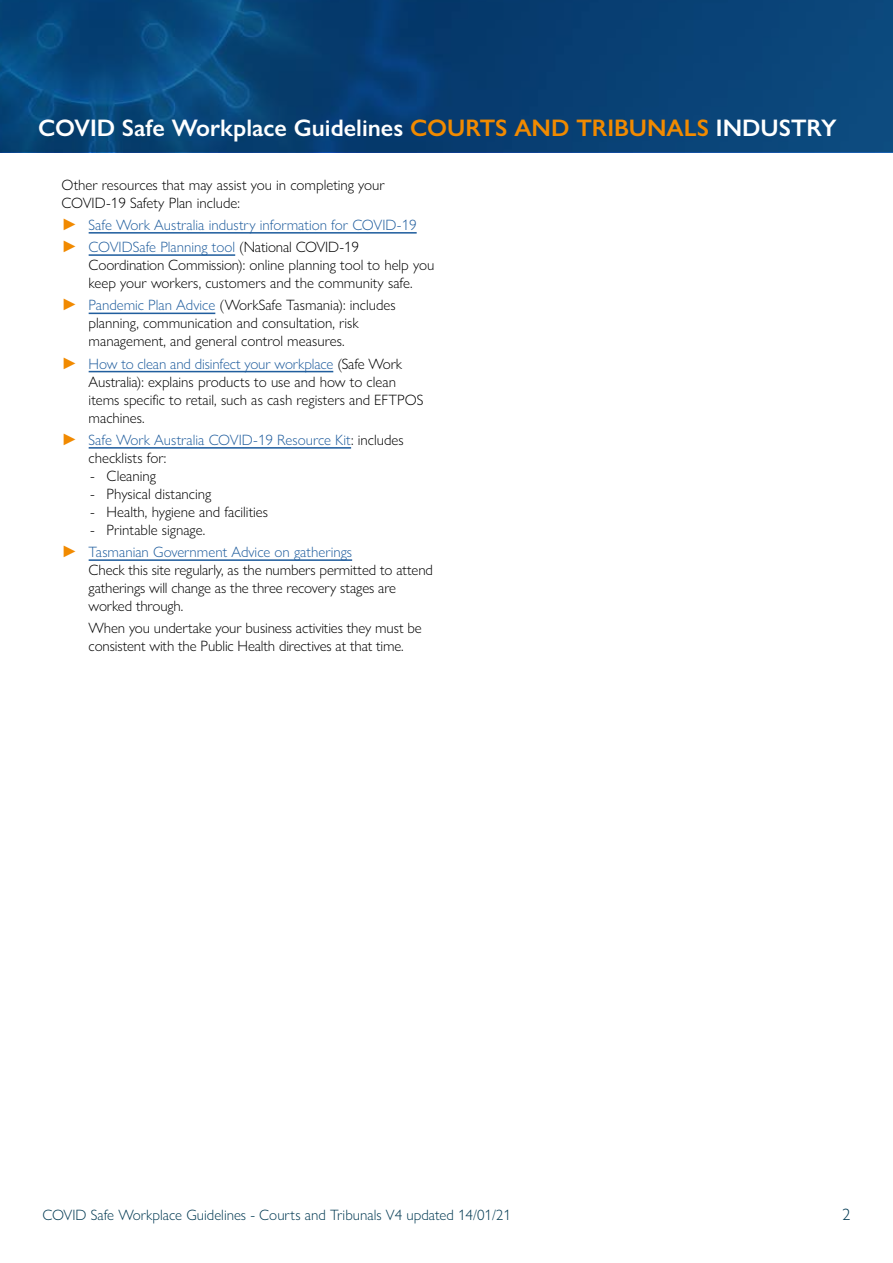
<style>
.page{position:relative;width:893px;height:1263px;background:#fff}
.page>*{position:absolute;margin:0;border:0;box-sizing:border-box;transform-origin:0 0}
.t1{font:600 24px "Gill Sans Nova";color:#fff}
.t2{font:300 16.5px "Gill Sans Nova";color:#003952}
.t3{font:300 15px/18px "Gill Sans Nova";color:#000}
.t4{font:300 15px/22.2px "Gill Sans Nova";color:#215e9e}
.t5{font:300 15px "Gill Sans Nova";color:#003952}
.s1{color:#f18a00}
.s2{font-weight:500;font-size:16.5px;color:#f18a00}
.s3{color:#000}
.s4{color:#215e9e}
</style>
<div class="page">
<svg style="left:0;top:0;width:893px;height:151px;background:#074276"></svg>
<hr style="left:89px;top:232px;width:328px;height:2px;background:#215e9e">
<hr style="left:89px;top:254px;width:146px;height:2px;background:#215e9e">
<hr style="left:89px;top:313px;width:126px;height:1px;background:#215e9e">
<hr style="left:89px;top:371px;width:244px;height:1px;background:#215e9e">
<hr style="left:89px;top:447px;width:262px;height:2px;background:#215e9e">
<hr style="left:89px;top:559px;width:263px;height:2px;background:#215e9e">
<h1 class="t1" style="left:38px;top:113px;width:800px">COVID Safe Workplace Guidelines <span class="s1">COURTS AND TRIBUNALS</span> INDUSTRY</h1>
<p class="t3" style="left:62px;top:175px;width:325px">Other resources that may assist you in completing your<br>COVID-19 Safety Plan include:</p>
<p class="t4" style="left:62px;top:213px;width:357px"><span class="s2">►</span> Safe Work Australia industry information for COVID-19 <span class="s2">►</span> COVIDSafe Planning tool <span class="s3">(National COVID-19</span></p>
<p class="t3" style="left:89px;top:256px;width:347px">Coordination Commission): online planning tool to help you keep your workers, customers and the community safe.</p>
<p class="t3" style="left:89px;top:296px;width:309px;text-indent:-27px"><span class="s2">►</span> <span class="s4">Pandemic Plan Advice</span> (WorkSafe Tasmania): includes planning, communication and consultation, risk management, and general control measures.</p>
<p class="t3" style="left:89px;top:354px;width:336px;text-indent:-27px"><span class="s2">►</span> <span class="s4">How to clean and disinfect your workplace</span> (Safe Work Australia): explains products to use and how to clean items specific to retail, such as cash registers and EFTPOS machines.</p>
<p class="t4" style="left:89px;top:430px;width:316px;line-height:18px;text-indent:-27px"><span class="s2">►</span> Safe Work Australia COVID-19 Resource Kit<span class="s3">: includes checklists for:</span></p>
<p class="t3" style="left:90px;top:466px;width:67px">- Cleaning</p>
<p class="t3" style="left:90px;top:484px;width:123px">- Physical distancing</p>
<p class="t3" style="left:90px;top:502px;width:179px">- Health, hygiene and facilities</p>
<p class="t4" style="left:62px;top:518px;width:292px;text-indent:29px"><span class="s3">- Printable signage.<br></span><span class="s2">►</span> Tasmanian Government Advice on gatherings</p>
<p class="t3" style="left:89px;top:561px;width:346px">Check this site regularly, as the numbers permitted to attend gatherings will change as the three recovery stages are worked through.</p>
<p class="t3" style="left:89px;top:619px;width:335px">When you undertake your business activities they must be consistent with the Public Health directives at that time.</p>
<p class="t5" style="left:43px;top:1206px;width:470px">COVID Safe Workplace Guidelines - Courts and Tribunals V4 updated 14/01/21</p>
<p class="t2" style="left:842px;top:1204px;width:10px">2</p>
</div>
